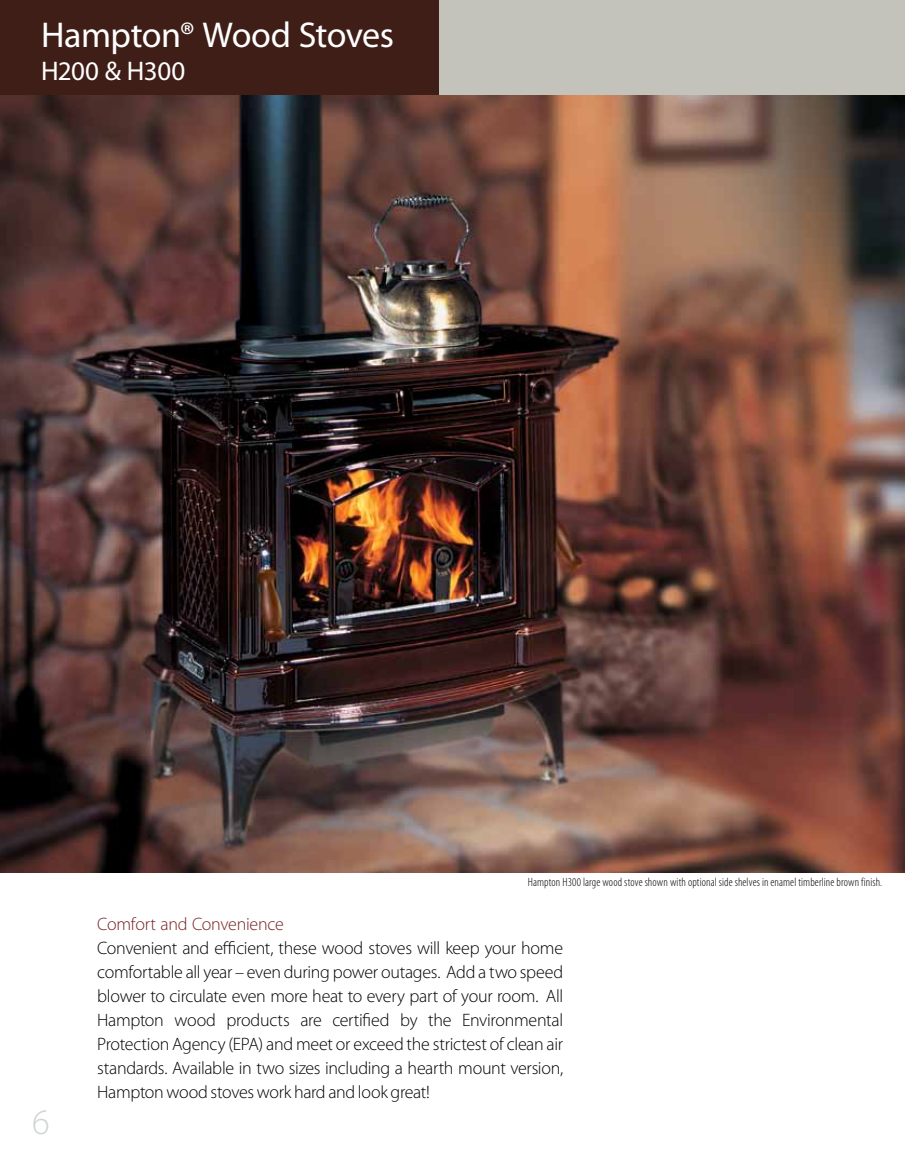
<style>
.page{position:relative;width:905px;height:1161px;background:#fff}
.page>*{position:absolute;margin:0;border:0;box-sizing:border-box;transform-origin:0 0}
.t1{font:36px "Myriad Pro";letter-spacing:-.015em;color:#fff}
.t2{font:300 36px "Myriad Pro";color:#d1d3d4}
.t3{font:27px "Myriad Pro";letter-spacing:-.02em;color:#fff}
.t4{font:300 18px/24px "Myriad Pro";letter-spacing:-.02em;color:#000;text-align:justify}
.t5{font:300 18px "Myriad Pro";letter-spacing:-.015em;color:#762123}
.t6{font:300 condensed 12px "Myriad Pro";letter-spacing:.01em;color:#000}
</style>
<div class="page">
<img style="left:0;top:94px;width:904px;height:778px">
<div style="left:328px;top:0;width:576px;height:94px;background:#c3c2bb"></div>
<div style="left:0;top:0;width:439px;height:94px;background:#3f1e17"></div>
<h1 class="t1" style="left:41px;top:12px;width:354px">Hampton® Wood Stoves</h1>
<h2 class="t3" style="left:41px;top:54px;width:146px">H200 &amp; H300</h2>
<p class="t6" style="left:528px;top:875px;width:356px">Hampton H300 large wood stove shown with optional side shelves in enamel timberline brown finish.</p>
<h1 class="t2" style="left:32px;top:1100px;width:19px">6</h1>
<p class="t5" style="left:97px;top:913px;width:188px">Comfort and Convenience</p>
<p class="t4" style="left:97px;top:936px;width:467px">Convenient and efficient, these wood stoves will keep your home comfortable all year – even during power outages. Add a two speed blower to circulate even more heat to every part of your room. All Hampton wood products are certified by the Environmental Protection Agency (EPA) and meet or exceed the strictest of clean air standards. Available in two sizes including a hearth mount version, Hampton wood stoves work hard and look great!</p>
</div>
